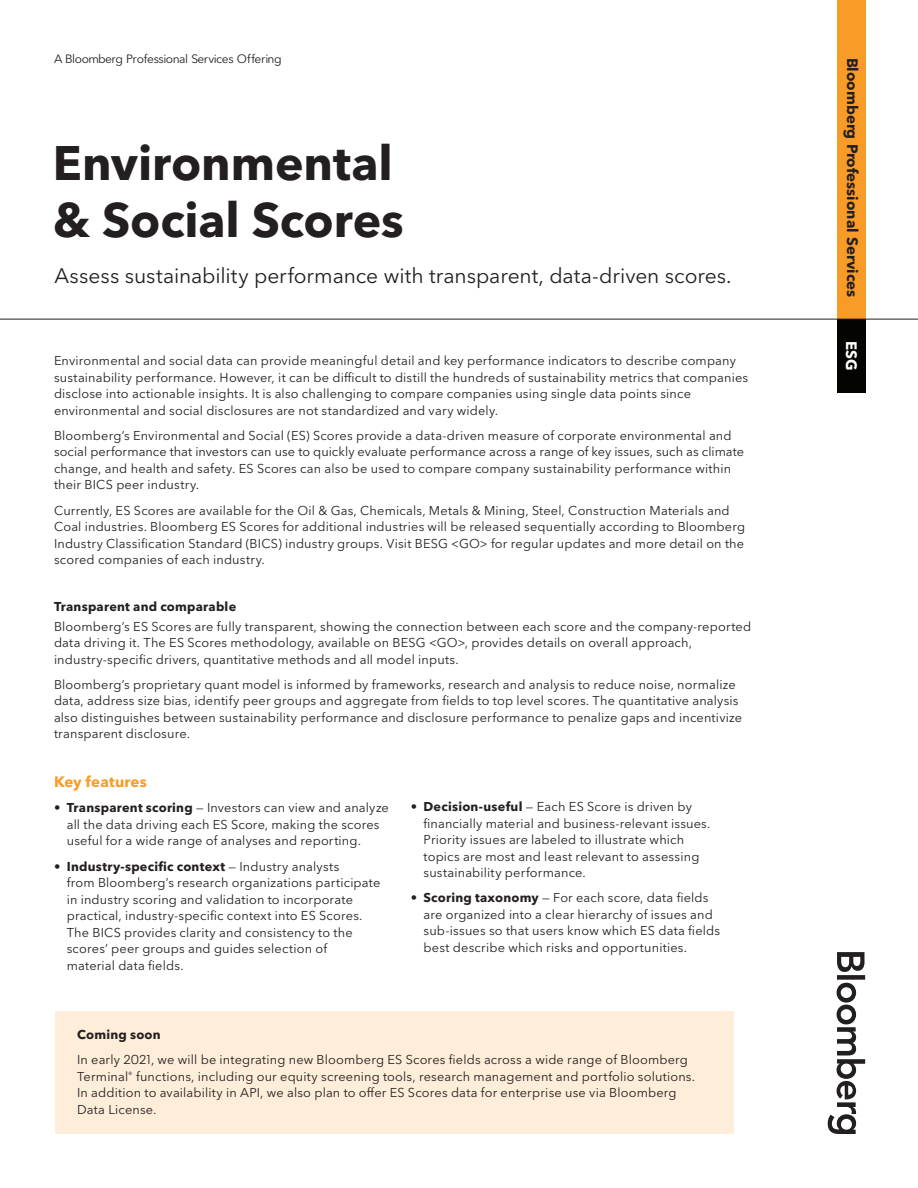
<style>
.page{position:relative;width:918px;height:1188px;background:#fff}
.page>*{position:absolute;margin:0;border:0;box-sizing:border-box;transform-origin:0 0}
.Headline_36pt{font:700 48px/57px "Avenir Next P For BBG";color:#231f20}
.Black_Subhead_14pt{font:21px "Avenir Next P For BBG";letter-spacing:-.005em;color:#231f20}
.t1{font:700 15px "Avenir Next M For BBG";color:#231f20}
.Colored_Subhead{font:700 15px "Avenir Next P For BBG";letter-spacing:.01em;color:#f89c27}
.t2{font:700 15px "Avenir Next P For BBG";color:#fff}
.body{font:12.75px/16.5px "Avenir Next P For BBG";letter-spacing:.01em;color:#231f20}
.Black_Subhead{font:700 12.75px "Avenir Next P For BBG";letter-spacing:.02em;color:#231f20}
.body-2{font:700 12.75px "Avenir Next P For BBG";letter-spacing:.015em;color:#231f20}
.t3{font:12px "Avenir Next P For BBG";letter-spacing:-.04em;color:#231f20}
.s1{font-weight:700}
</style>
<div class="page">
<div style="left:837px;top:319px;width:28px;height:73px;background:#040503"></div>
<div style="left:837px;top:0;width:28px;height:319px;background:#f89c27"></div>
<svg style="left:828px;top:952px;width:37px;height:182px"></svg>
<hr style="left:0;top:319px;width:918px;height:1px;background:#231f20">
<div style="left:56px;top:1011px;width:678px;height:123px;background:#feeed9"></div>
<p class="t3" style="left:54px;top:52px;width:229px">A Bloomberg Professional Services Offering</p>
<p class="Headline_36pt" style="left:53px;top:134px;width:353px">Environmental &amp; Social Scores</p>
<p class="Black_Subhead_14pt" style="left:54px;top:263px;width:679px">Assess sustainability performance with transparent, data-driven scores.</p>
<p class="body" style="left:54px;top:353px;width:696px">Environmental and social data can provide meaningful detail and key performance indicators to describe company sustainability performance. However, it can be difficult to distill the hundreds of sustainability metrics that companies disclose into actionable insights. It is also challenging to compare companies using single data points since environmental and social disclosures are not standardized and vary widely.</p>
<p class="body" style="left:54px;top:427px;width:692px">Bloomberg’s Environmental and Social (ES) Scores provide a data-driven measure of corporate environmental and social performance that investors can use to quickly evaluate performance across a range of key issues, such as climate change, and health and safety. ES Scores can also be used to compare company sustainability performance within their BICS peer industry.</p>
<p class="body" style="left:54px;top:502px;width:693px">Currently, ES Scores are available for the Oil &amp; Gas, Chemicals, Metals &amp; Mining, Steel, Construction Materials and Coal industries. Bloomberg ES Scores for additional industries will be released sequentially according to Bloomberg Industry Classification Standard (BICS) industry groups. Visit BESG &lt;GO&gt; for regular updates and more detail on the scored companies of each industry.</p>
<p class="Black_Subhead" style="left:54px;top:599px;width:184px">Transparent and comparable</p>
<p class="body" style="left:54px;top:618px;width:699px">Bloomberg’s ES Scores are fully transparent, showing the connection between each score and the company-reported data driving it. The ES Scores methodology, available on BESG &lt;GO&gt;, provides details on overall approach, industry-specific drivers, quantitative methods and all model inputs.</p>
<p class="body" style="left:54px;top:676px;width:690px">Bloomberg’s proprietary quant model is informed by frameworks, research and analysis to reduce noise, normalize data, address size bias, identify peer groups and aggregate from fields to top level scores. The quantitative analysis also distinguishes between sustainability performance and disclosure performance to penalize gaps and incentivize transparent disclosure.</p>
<p class="Colored_Subhead" style="left:54px;top:773px;width:94px">Key features</p>
<p class="body" style="left:67px;top:800px;width:324px;text-indent:-13px"><span class="s1">• Transparent scoring</span> — Investors can view and analyze all the data driving each ES Score, making the scores useful for a wide range of analyses and reporting.</p>
<p class="body" style="left:67px;top:858px;width:315px;text-indent:-13px"><span class="s1">• Industry-specific context</span> — Industry analysts<br>from Bloomberg’s research organizations participate in industry scoring and validation to incorporate practical, industry-specific context into ES Scores.<br>The BICS provides clarity and consistency to the scores’ peer groups and guides selection of<br>material data fields.</p>
<p class="body" style="left:424px;top:798px;width:288px;text-indent:-13px"><span class="s1">• Decision-useful</span> — Each ES Score is driven by financially material and business-relevant issues.<br>Priority issues are labeled to illustrate which topics are most and least relevant to assessing sustainability performance.</p>
<p class="body" style="left:424px;top:890px;width:298px;text-indent:-13px"><span class="s1">• Scoring taxonomy</span> — For each score, data fields are organized into a clear hierarchy of issues and sub-issues so that users know which ES data fields best describe which risks and opportunities.</p>
<p class="body-2" style="left:77px;top:1027px;width:85px">Coming soon</p>
<p class="body" style="left:77px;top:1052px;width:620px">In early 2021, we will be integrating new Bloomberg ES Scores fields across a wide range of Bloomberg Terminal<sup>®</sup> functions, including our equity screening tools, research management and portfolio solutions.<br>In addition to availability in API, we also plan to offer ES Scores data for enterprise use via Bloomberg Data License.</p>
<p class="t1" style="left:862px;top:58px;width:241px;rotate:90deg">Bloomberg Professional Services</p>
<p class="t2" style="left:861px;top:341px;width:31px;rotate:90deg">ESG</p>
</div>
